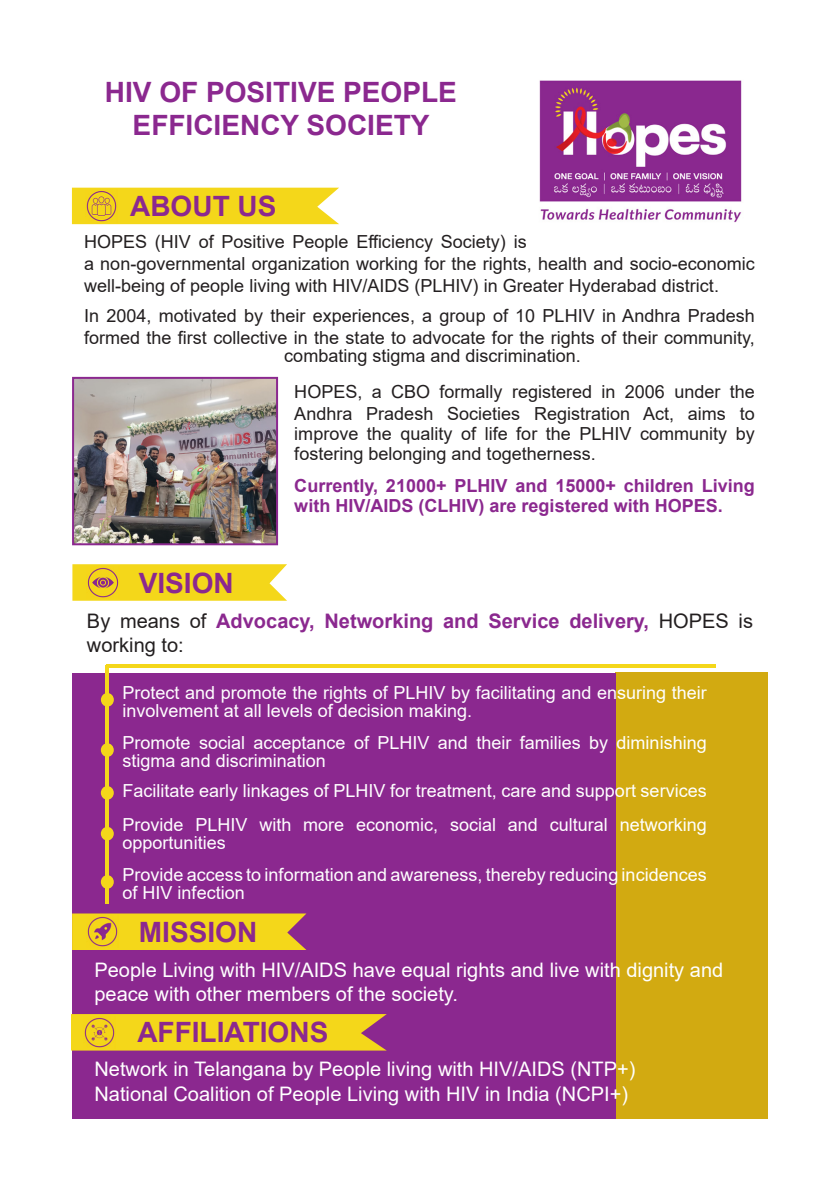
<style>
.page{position:relative;width:840px;height:1191px;background:#fff}
.page>*{position:absolute;margin:0;border:0;box-sizing:border-box;transform-origin:0 0}
.t1{font:700 28px "Arial";color:#8b288f}
.t2{font:20px/24px "Arial";color:#fff}
.t3{font:700 20px/24px "Arial";color:#8b288f}
.t4{font:18px/22px "Arial";color:#231f20}
.t5{font:18px/18px "Arial";color:#fff}
.t6{font:700 18px/20px "Arial";color:#8b288f}
.s1{font-weight:400;color:#231f20}
</style>
<div class="page">
<div style="left:615px;top:673px;width:152px;height:446px;background:#d2aa11"></div>
<div style="left:72px;top:792px;width:543px;height:327px;background:#8b288f"></div>
<div style="left:72px;top:673px;width:543px;height:294px;background:#8b288f"></div>
<img style="left:539px;top:80px;width:203px;height:143px">
<div style="left:72px;top:188px;width:267px;height:36px;background:#f4d71a"></div>
<img style="left:85px;top:190px;width:32px;height:32px">
<svg style="left:72px;top:913px;width:234px;height:37px;background:#edcc20"></svg>
<img style="left:86px;top:915px;width:33px;height:33px">
<hr style="left:106px;top:665px;width:609px;height:3px;background:#f4d71a">
<hr style="left:106px;top:665px;width:3px;height:239px;background:#f4d71a">
<div style="left:101px;top:693px;width:13px;height:13px;background:#f4d71a;border-radius:50%"></div>
<div style="left:101px;top:743px;width:13px;height:14px;background:#f4d71a;border-radius:50%"></div>
<div style="left:101px;top:786px;width:13px;height:13px;background:#f4d71a;border-radius:50%"></div>
<div style="left:101px;top:827px;width:13px;height:13px;background:#f4d71a;border-radius:50%"></div>
<div style="left:101px;top:875px;width:13px;height:13px;background:#f4d71a;border-radius:50%"></div>
<svg style="left:72px;top:564px;width:215px;height:37px;background:#f4d928"></svg>
<img style="left:87px;top:566px;width:32px;height:32px">
<svg style="left:71px;top:1014px;width:315px;height:36px;background:#efcf1f"></svg>
<img style="left:83px;top:1016px;width:32px;height:32px">
<img style="left:75px;top:380px;width:200px;height:162px">
<div style="left:72px;top:377px;width:206px;height:168px;border:2px solid #8b288f"></div>
<p class="t1" style="left:105px;top:72px;width:353px">HIV OF POSITIVE PEOPLE</p>
<p class="t1" style="left:133px;top:106px;width:298px">EFFICIENCY SOCIETY</p>
<p class="t1" style="left:130px;top:186px;width:148px">ABOUT US</p>
<p class="t4" style="left:84px;top:230px;width:671px">HOPES (HIV of Positive People Efficiency Society) is<br>a non-governmental organization working for the rights, health and socio-economic well-being of people living with HIV/AIDS (PLHIV) in Greater Hyderabad district.</p>
<p class="t4" style="left:84px;top:304px;width:672px">In 2004, motivated by their experiences, a group of 10 PLHIV in Andhra Pradesh formed the first collective in the state to advocate for the rights of their community,</p>
<p class="t4" style="left:284px;top:344px;width:298px">combating stigma and discrimination.</p>
<p class="t4" style="left:294px;top:380px;width:461px">HOPES, a CBO formally registered in 2006 under the<br>Andhra Pradesh Societies Registration Act, aims to</p>
<p class="t4" style="left:294px;top:423px;width:461px;line-height:20px">improve the quality of life for the PLHIV community by fostering belonging and togetherness.</p>
<p class="t6" style="left:294px;top:475px;width:462px">Currently, 21000+ PLHIV and 15000+ children Living with HIV/AIDS (CLHIV) are registered with HOPES.</p>
<p class="t1" style="left:139px;top:563px;width:96px">VISION</p>
<p class="t3" style="left:87px;top:609px;width:667px"><span class="s1">By means of</span> Advocacy, Networking and Service delivery, <span class="s1">HOPES is working to:</span></p>
<p class="t5" style="left:122px;top:683px;width:585px">Protect and promote the rights of PLHIV by facilitating and ensuring their involvement at all levels of decision making.</p>
<p class="t5" style="left:122px;top:733px;width:585px">Promote social acceptance of PLHIV and their families by diminishing stigma and discrimination</p>
<p class="t5" style="left:122px;top:782px;width:585px">Facilitate early linkages of PLHIV for treatment, care and support services</p>
<p class="t5" style="left:122px;top:815px;width:585px">Provide PLHIV with more economic, social and cultural networking opportunities</p>
<p class="t5" style="left:122px;top:865px;width:585px">Provide access to information and awareness, thereby reducing incidences of HIV infection</p>
<p class="t1" style="left:139px;top:912px;width:120px">MISSION</p>
<p class="t2" style="left:94px;top:957px;width:630px">People Living with HIV/AIDS have equal rights and live with dignity and peace with other members of the society.</p>
<p class="t1" style="left:137px;top:1012px;width:192px">AFFILIATIONS</p>
<p class="t2" style="left:94px;top:1056px;width:542px">Network in Telangana by People living with HIV/AIDS (NTP+)</p>
<p class="t2" style="left:94px;top:1082px;width:534px">National Coalition of People Living with HIV in India (NCPI+)</p>
</div>
